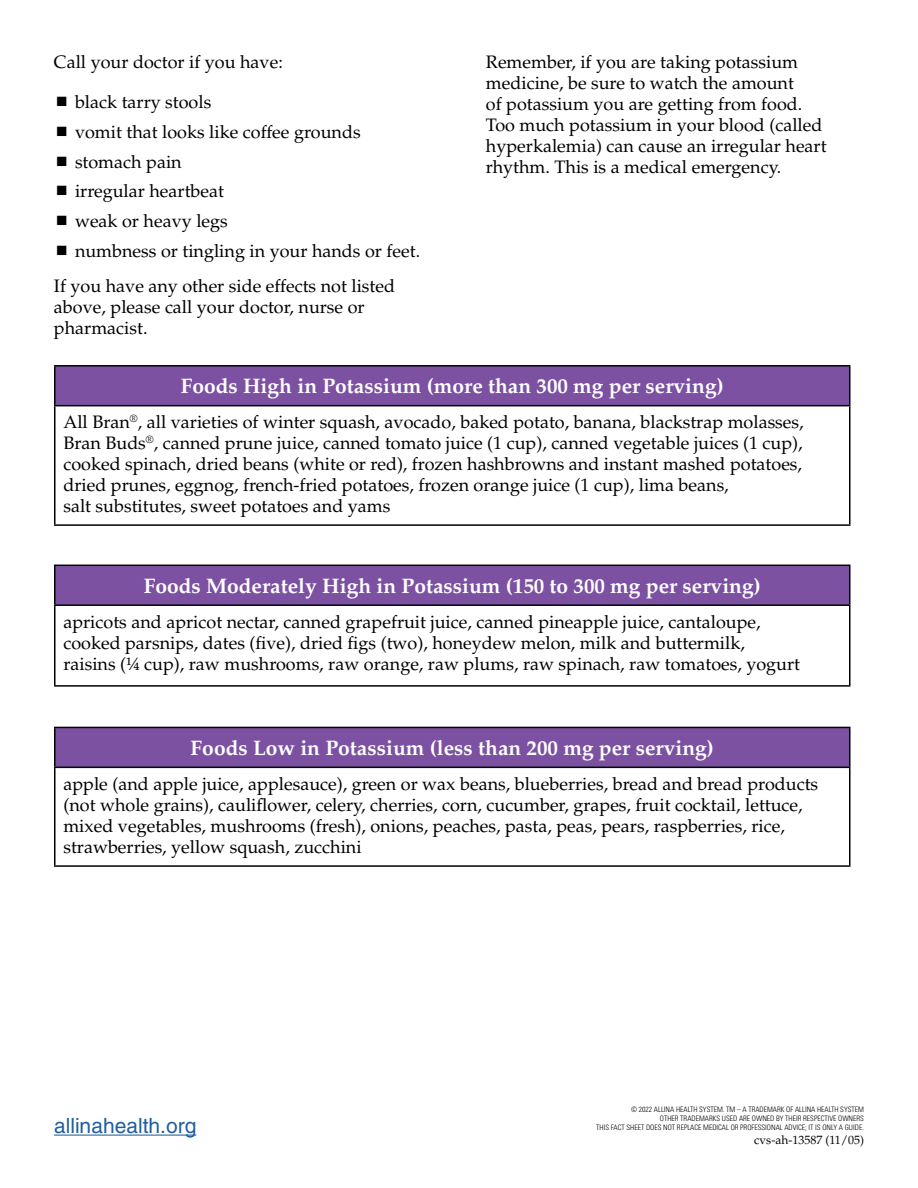
<style>
.page{position:relative;width:918px;height:1188px;background:#fff}
.page>*{position:absolute;margin:0;border:0;box-sizing:border-box;transform-origin:0 0}
.t1{font:700 21px "Palatino";color:#fff}
.t2{font:21px "Helvetica";color:#215e9e}
.t3{font:18px/21px "Palatino";color:#000}
.t4{font:12px "Palatino";color:#000}
.t5{font:300 condensed 7.5px/9px "Univers";color:#000;text-align:right}
</style>
<div class="page">
<hr style="left:54px;top:1135px;width:142px;height:1px;background:#215e9e">
<div style="left:55px;top:366px;width:795px;height:40px;background:#7c51a1"></div>
<hr style="left:54px;top:365px;width:796px;height:2px;background:#000">
<hr style="left:54px;top:367px;width:2px;height:38px;background:#000">
<hr style="left:849px;top:367px;width:1px;height:38px;background:#000">
<hr style="left:54px;top:405px;width:796px;height:1px;background:#000">
<hr style="left:54px;top:406px;width:2px;height:118px;background:#000">
<hr style="left:849px;top:406px;width:1px;height:118px;background:#000">
<hr style="left:54px;top:524px;width:796px;height:2px;background:#000">
<div style="left:55px;top:565px;width:795px;height:40px;background:#7c51a1"></div>
<hr style="left:54px;top:565px;width:796px;height:1px;background:#000">
<hr style="left:54px;top:566px;width:2px;height:38px;background:#000">
<hr style="left:849px;top:566px;width:1px;height:38px;background:#000">
<hr style="left:54px;top:604px;width:796px;height:2px;background:#000">
<hr style="left:54px;top:606px;width:2px;height:79px;background:#000">
<hr style="left:849px;top:606px;width:1px;height:79px;background:#000">
<hr style="left:54px;top:685px;width:796px;height:2px;background:#000">
<div style="left:55px;top:727px;width:795px;height:40px;background:#7c51a1"></div>
<hr style="left:54px;top:727px;width:796px;height:1px;background:#000">
<hr style="left:54px;top:728px;width:2px;height:39px;background:#000">
<hr style="left:849px;top:728px;width:1px;height:39px;background:#000">
<hr style="left:54px;top:767px;width:796px;height:1px;background:#000">
<hr style="left:54px;top:768px;width:2px;height:97px;background:#000">
<hr style="left:849px;top:768px;width:1px;height:97px;background:#000">
<hr style="left:54px;top:865px;width:796px;height:2px;background:#000">
<p class="t3" style="left:54px;top:52px;width:230px">Call your doctor if you have:</p>
<p class="t3" style="left:75px;top:88px;width:347px;line-height:29.7px">black tarry stools<br>vomit that looks like coffee grounds stomach pain<br>irregular heartbeat<br>weak or heavy legs<br>numbness or tingling in your hands or feet.</p>
<p class="t3" style="left:54px;top:275px;width:343px">If you have any other side effects not listed above, please call your doctor, nurse or pharmacist.</p>
<p class="t3" style="left:486px;top:52px;width:342px">Remember, if you are taking potassium medicine, be sure to watch the amount<br>of potassium you are getting from food.<br>Too much potassium in your blood (called hyperkalemia) can cause an irregular heart rhythm. This is a medical emergency.</p>
<p class="t1" style="left:181px;top:374px;width:545px">Foods High in Potassium (more than 300 mg per serving)</p>
<p class="t3" style="left:63px;top:412px;width:742px">All Bran<sup>®</sup>, all varieties of winter squash, avocado, baked potato, banana, blackstrap molasses, Bran Buds<sup>®</sup>, canned prune juice, canned tomato juice (1 cup), canned vegetable juices (1 cup), cooked spinach, dried beans (white or red), frozen hashbrowns and instant mashed potatoes, dried prunes, eggnog, french-fried potatoes, frozen orange juice (1 cup), lima beans,<br>salt substitutes, sweet potatoes and yams</p>
<p class="t1" style="left:144px;top:574px;width:619px">Foods Moderately High in Potassium (150 to 300 mg per serving)</p>
<p class="t3" style="left:63px;top:611px;width:738px">apricots and apricot nectar, canned grapefruit juice, canned pineapple juice, cantaloupe, cooked parsnips, dates (five), dried figs (two), honeydew melon, milk and buttermilk, raisins (¼ cup), raw mushrooms, raw orange, raw plums, raw spinach, raw tomatoes, yogurt</p>
<p class="t1" style="left:191px;top:736px;width:525px">Foods Low in Potassium (less than 200 mg per serving)</p>
<p class="t3" style="left:63px;top:773px;width:756px">apple (and apple juice, applesauce), green or wax beans, blueberries, bread and bread products (not whole grains), cauliflower, celery, cherries, corn, cucumber, grapes, fruit cocktail, lettuce, mixed vegetables, mushrooms (fresh), onions, peaches, pasta, peas, pears, raspberries, rice, strawberries, yellow squash, zucchini</p>
<p class="t2" style="left:54px;top:1113px;width:144px">allinahealth.org</p>
<p class="t5" style="left:596px;top:1105px;width:269px">© 2022 ALLINA HEALTH SYSTEM. TM – A TRADEMARK OF ALLINA HEALTH SYSTEM<br>OTHER TRADEMARKS USED ARE OWNED BY THEIR RESPECTIVE OWNERS<br>THIS FACT SHEET DOES NOT REPLACE MEDICAL OR PROFESSIONAL ADVICE; IT IS ONLY A GUIDE.</p>
<p class="t4" style="left:754px;top:1133px;width:111px">cvs-ah-13587 (11/05)</p>
</div>
